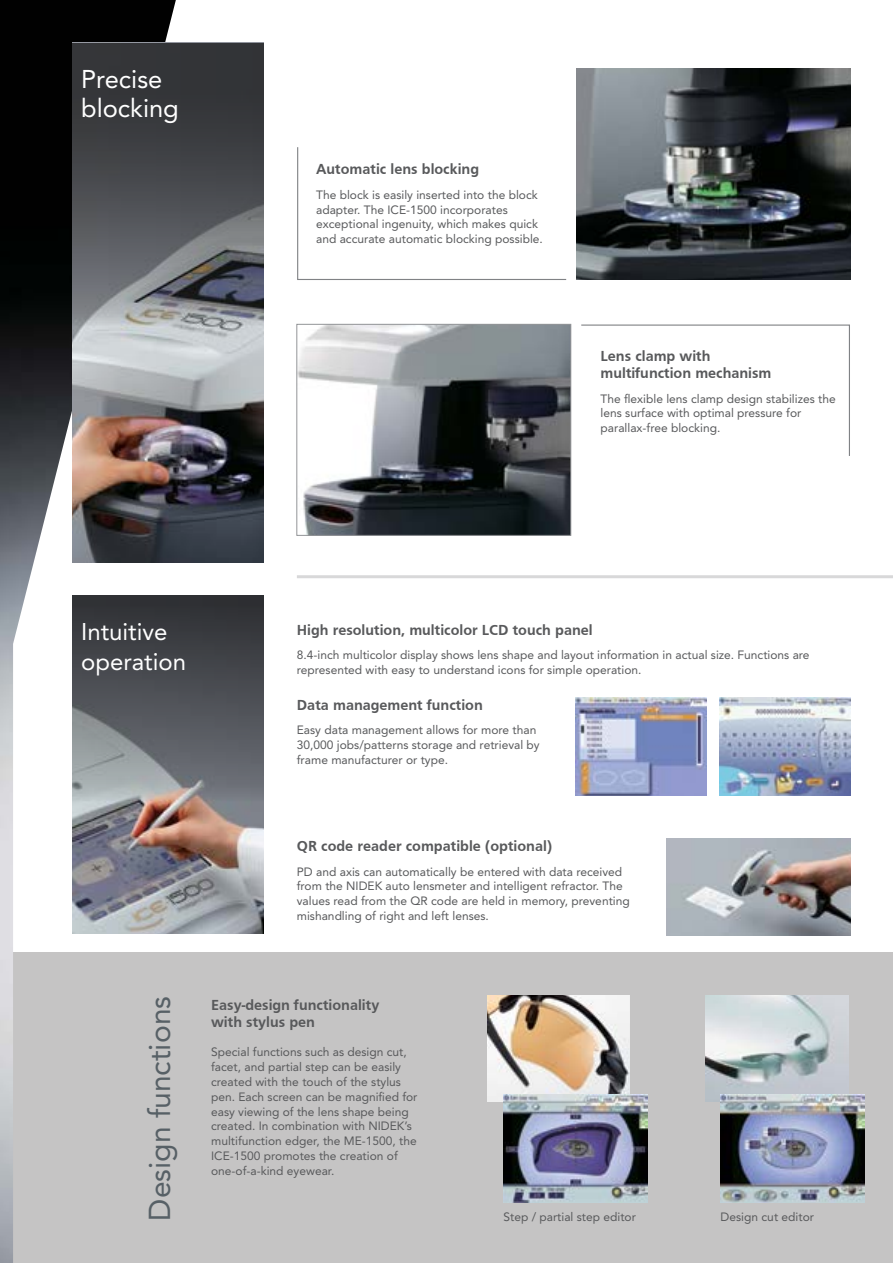
<style>
.page{position:relative;width:893px;height:1263px;background:#fff}
.page>*{position:absolute;margin:0;border:0;box-sizing:border-box;transform-origin:0 0}
.t1{font:30px "Avenir LT Std";color:#576066}
.t2{font:25.5px/29.7px "Avenir LT Std";color:#fff}
.t3{font:24px/29.7px "Avenir LT Std";color:#fff}
.t4{font:700 15px/17px "Frutiger";color:#58595b}
.t5{font:12px/14.9px "Avenir LT Std";color:#58595b}
</style>
<div class="page">
<div style="left:0;top:953px;width:893px;height:310px;background:#c5c4c4"></div>
<hr style="left:297px;top:575px;width:596px;height:3px;background:#636466">
<img style="left:0;top:0;width:176px;height:1263px">
<img style="left:706px;top:995px;width:142px;height:107px">
<img style="left:721px;top:1095px;width:144px;height:108px">
<img style="left:487px;top:995px;width:143px;height:107px">
<img style="left:503px;top:1095px;width:144px;height:108px">
<img style="left:667px;top:839px;width:184px;height:97px">
<img style="left:719px;top:697px;width:132px;height:99px">
<img style="left:575px;top:697px;width:132px;height:99px">
<svg style="left:73px;top:596px;width:191px;height:338px;background:#706f73"></svg>
<img style="left:298px;top:326px;width:271px;height:208px">
<div style="left:296px;top:324px;width:275px;height:212px;border:1px solid #939598"></div>
<img style="left:576px;top:68px;width:274px;height:211px">
<svg style="left:73px;top:43px;width:191px;height:519px;background:#616164"></svg>
<svg style="left:581px;top:324px;width:269px;height:132px"></svg>
<svg style="left:297px;top:147px;width:270px;height:133px"></svg>
<h2 class="t2" style="left:81px;top:64px;width:99px">Precise blocking</h2>
<p class="t4" style="left:316px;top:161px;width:164px">Automatic lens blocking</p>
<p class="t5" style="left:316px;top:187px;width:228px">The block is easily inserted into the block adapter. The ICE-1500 incorporates exceptional ingenuity, which makes quick and accurate automatic blocking possible.</p>
<p class="t4" style="left:601px;top:347px;width:172px">Lens clamp with multifunction mechanism</p>
<p class="t5" style="left:601px;top:391px;width:237px">The flexible lens clamp design stabilizes the lens surface with optimal pressure for parallax-free blocking.</p>
<h3 class="t3" style="left:81px;top:617px;width:106px">Intuitive operation</h3>
<p class="t4" style="left:297px;top:621px;width:297px">High resolution, multicolor LCD touch panel</p>
<p class="t5" style="left:297px;top:648px;width:514px">8.4-inch multicolor display shows lens shape and layout information in actual size. Functions are represented with easy to understand icons for simple operation.</p>
<p class="t4" style="left:297px;top:696px;width:187px">Data management function</p>
<p class="t5" style="left:297px;top:723px;width:244px">Easy data management allows for more than<br>30,000 jobs/patterns storage and retrieval by frame manufacturer or type.</p>
<p class="t4" style="left:297px;top:837px;width:257px">QR code reader compatible (optional)</p>
<p class="t5" style="left:297px;top:864px;width:334px">PD and axis can automatically be entered with data received from the NIDEK auto lensmeter and intelligent refractor. The values read from the QR code are held in memory, preventing mishandling of right and left lenses.</p>
<h1 class="t1" style="left:142px;top:1220px;width:226px;rotate:-90deg">Design functions</h1>
<p class="t4" style="left:211px;top:996px;width:170px">Easy-design functionality with stylus pen</p>
<p class="t5" style="left:211px;top:1044px;width:208px">Special functions such as design cut, facet, and partial step can be easily created with the touch of the stylus pen. Each screen can be magnified for easy viewing of the lens shape being created. In combination with NIDEK’s multifunction edger, the ME-1500, the ICE-1500 promotes the creation of one-of-a-kind eyewear.</p>
<p class="t5" style="left:503px;top:1209px;width:134px">Step / partial step editor</p>
<p class="t5" style="left:721px;top:1209px;width:95px">Design cut editor</p>
</div>
